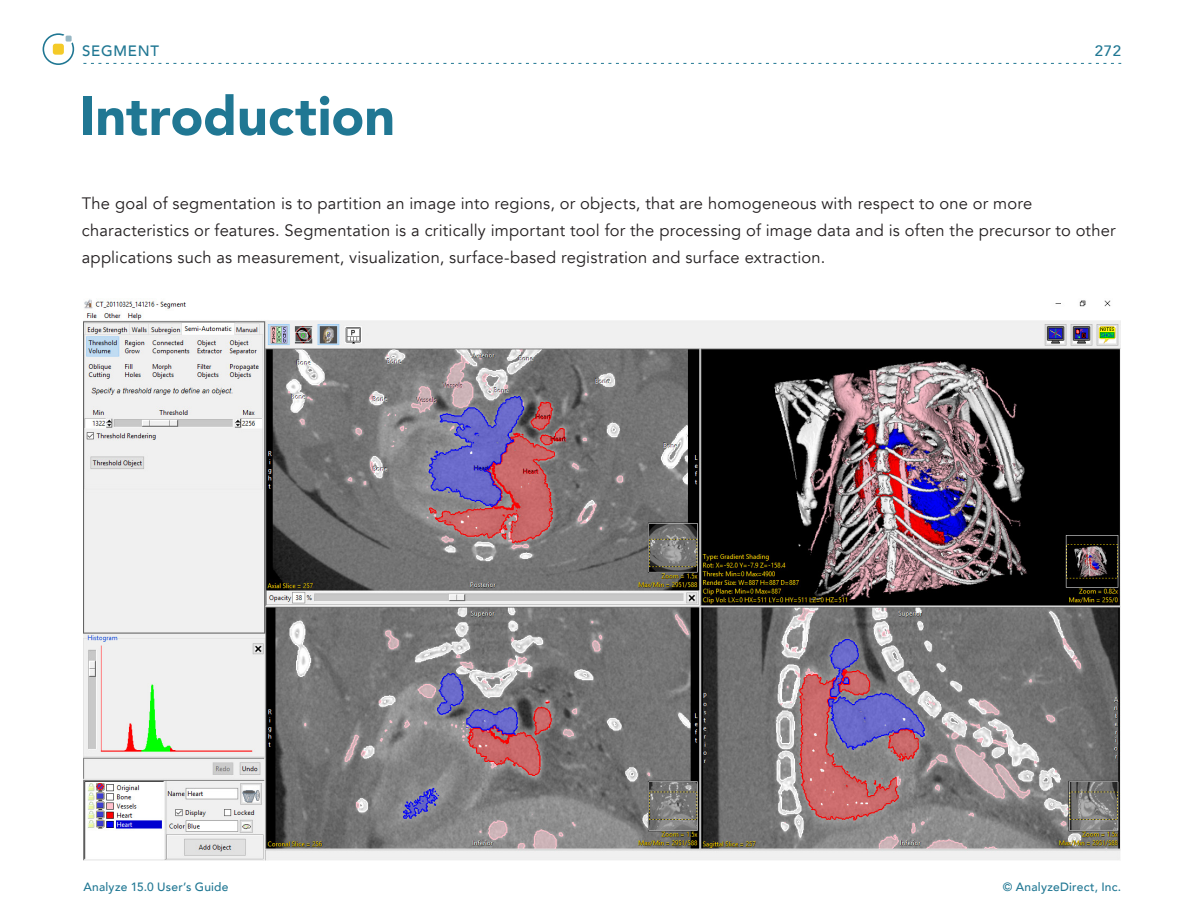
<style>
.page{position:relative;width:1188px;height:918px;background:#fff}
.page>*{position:absolute;margin:0;border:0;box-sizing:border-box;transform-origin:0 0}
.t1{font:900 54px "Avenir";letter-spacing:-.005em;color:#207793}
.Text{font:16.5px/26.7px "Avenir";letter-spacing:.01em;color:#231f20}
.t2{font:500 15px "Avenir";letter-spacing:.05em;color:#207793}
.t3{font:500 12px "Avenir";letter-spacing:.02em;color:#207793}
</style>
<div class="page">
<svg style="left:83px;top:63px;width:1038px;height:1px"></svg>
<svg style="left:43px;top:33px;width:31px;height:32px"></svg>
<img style="left:83px;top:299px;width:1037px;height:561px">
<p class="t2" style="left:82px;top:38px;width:78px">SEGMENT</p>
<p class="t2" style="left:1095px;top:38px;width:28px">272</p>
<p class="t1" style="left:79px;top:70px;width:317px">Introduction</p>
<p class="Text" style="left:82px;top:191px;width:1035px">The goal of segmentation is to partition an image into regions, or objects, that are homogeneous with respect to one or more characteristics or features. Segmentation is a critically important tool for the processing of image data and is often the precursor to other applications such as measurement, visualization, surface-based registration and surface extraction.</p>
<p class="t3" style="left:83px;top:876px;width:147px">Analyze 15.0 User’s Guide</p>
<p class="t3" style="left:1003px;top:876px;width:120px">© AnalyzeDirect, Inc.</p>
</div>
